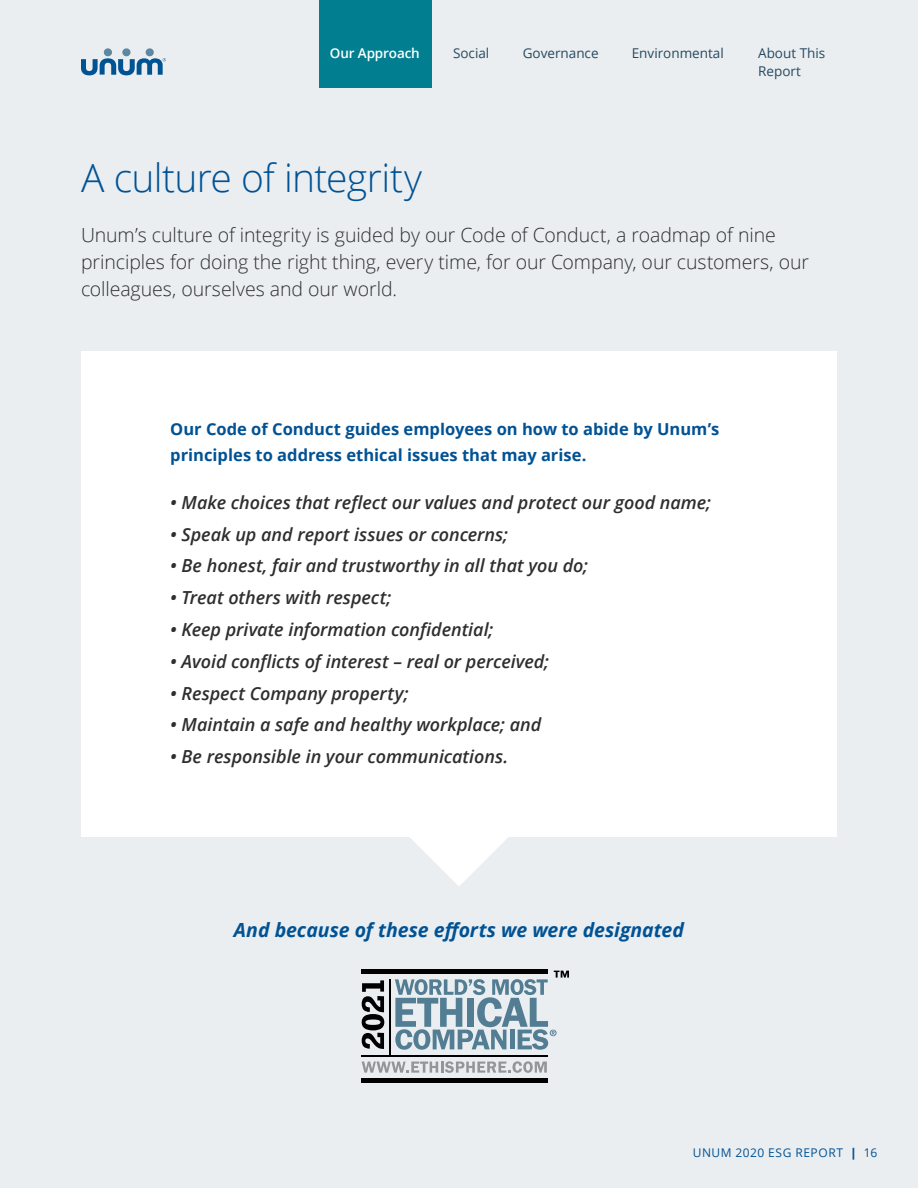
<style>
.page{position:relative;width:918px;height:1188px;background:#eaeef1}
.page>*{position:absolute;margin:0;border:0;box-sizing:border-box;transform-origin:0 0}
.t1{font:300 39px "Open Sans";letter-spacing:-.02em;color:#015294}
.t2{font:300 19.5px/27px "Open Sans";letter-spacing:-.005em;color:#2e2e2e}
.t3{font:italic 700 19.5px "Open Sans";letter-spacing:-.005em;color:#015294}
.t4{font:italic 600 18px "Open Sans";color:#2e2e2e}
.t5{font:700 16.5px/25.5px "Open Sans";color:#015294}
.t6{font:13.5px/18px "Open Sans";color:#26495f}
.t7{font:600 13.5px "Open Sans";letter-spacing:-.01em;color:#fff}
.t8{font:12px "Open Sans";letter-spacing:.045em;color:#015294}
.s1{font-weight:800}
</style>
<div class="page">
<div style="left:81px;top:351px;width:756px;height:486px;background:#fff"></div>
<svg style="left:410px;top:837px;width:98px;height:49px"></svg>
<hr style="left:389px;top:979px;width:2px;height:76px;background:#000">
<svg style="left:362px;top:1061px;width:185px;height:12px"></svg>
<hr style="left:361px;top:1055px;width:187px;height:1px;background:#000">
<div style="left:362px;top:969px;width:186px;height:5px;background:#000"></div>
<div style="left:361px;top:1078px;width:187px;height:5px;background:#000"></div>
<svg style="left:395px;top:971px;width:174px;height:79px"></svg>
<svg style="left:362px;top:980px;width:22px;height:69px"></svg>
<div style="left:319px;top:0;width:112px;height:88px;background:#017f90"></div>
<div style="left:104px;top:48px;width:8px;height:8px;background:#5e88a1;border-radius:50%"></div>
<div style="left:122px;top:48px;width:9px;height:8px;background:#5e88a1;border-radius:50%"></div>
<div style="left:146px;top:48px;width:8px;height:8px;background:#5e88a1;border-radius:50%"></div>
<svg style="left:81px;top:58px;width:85px;height:17px"></svg>
<p class="t7" style="left:330px;top:43px;width:91px">Our Approach</p>
<p class="t6" style="left:453px;top:43px;width:38px">Social</p>
<p class="t6" style="left:632px;top:43px;width:94px">Environmental</p>
<p class="t6" style="left:523px;top:43px;width:77px">Governance</p>
<p class="t6" style="left:758px;top:43px;width:69px">About This<br>Report</p>
<h1 class="t1" style="left:81px;top:151px;width:343px">A culture of integrity</h1>
<p class="t2" style="left:81px;top:221px;width:729px">Unum’s culture of integrity is guided by our Code of Conduct, a roadmap of nine principles for doing the right thing, every time, for our Company, our customers, our colleagues, ourselves and our world.</p>
<p class="t5" style="left:170px;top:416px;width:551px">Our Code of Conduct guides employees on how to abide by Unum’s principles to address ethical issues that may arise.</p>
<p class="t4" style="left:170px;top:490px;width:542px">• Make choices that reflect our values and protect our good name;</p>
<p class="t4" style="left:170px;top:522px;width:339px">• Speak up and report issues or concerns;</p>
<p class="t4" style="left:170px;top:554px;width:419px">• Be honest, fair and trustworthy in all that you do;</p>
<p class="t4" style="left:170px;top:585px;width:223px">• Treat others with respect;</p>
<p class="t4" style="left:170px;top:617px;width:324px">• Keep private information confidential;</p>
<p class="t4" style="left:170px;top:649px;width:380px">• Avoid conflicts of interest – real or perceived;</p>
<p class="t4" style="left:170px;top:681px;width:240px">• Respect Company property;</p>
<p class="t4" style="left:170px;top:713px;width:373px">• Maintain a safe and healthy workplace; and</p>
<p class="t4" style="left:170px;top:744px;width:340px">• Be responsible in your communications.</p>
<p class="t3" style="left:234px;top:917px;width:452px">And because of these efforts we were designated</p>
<p class="t8" style="left:693px;top:1144px;width:186px">UNUM 2020 ESG REPORT <span class="s1">|</span> 16</p>
</div>
